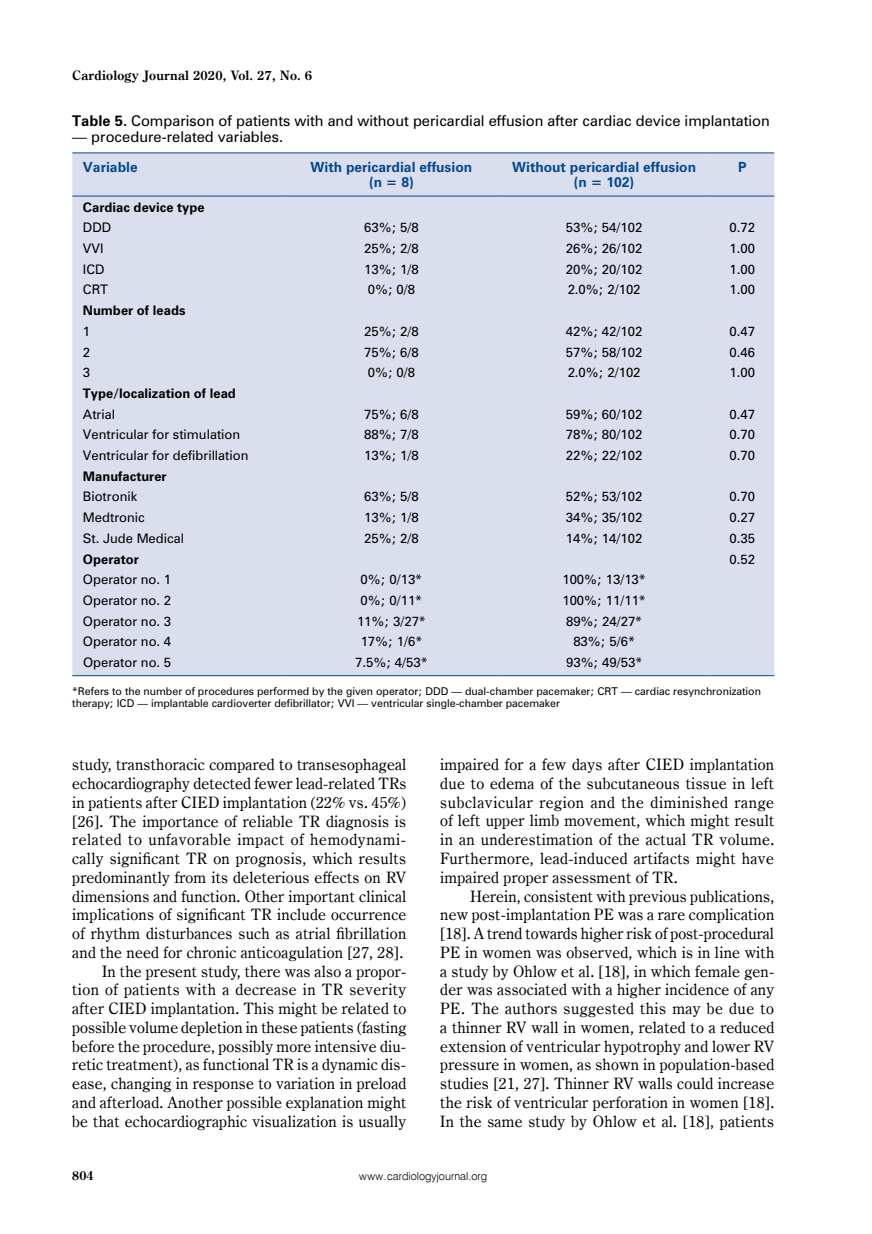
<style>
.page{position:relative;width:872px;height:1234px;background:#fff}
.page>*{position:absolute;margin:0;border:0;box-sizing:border-box;transform-origin:0 0}
.t1{font:15.75px/18.8px "Century Oldst EU";letter-spacing:.015em;color:#000;text-align:justify}
.t2{font:13.5px "Zurich PL";color:#000}
.t3{font:700 13.05px "Century Oldst EU";letter-spacing:.015em;color:#000}
.t4{font:700 12.75px/15px "Zurich PL";color:#004990;text-align:center}
.t5{font:700 12.75px "Century Oldst EU";color:#000}
.t6{font:12px "Zurich PL";color:#000}
.t7{font:700 12px "Zurich PL";color:#000}
.t8{font:10.95px "Swis 721 Lt EU";color:#000}
.t9{font:9.75px/11.9px "Zurich PL";color:#000}
.s1{font-weight:700}
</style>
<div class="page">
<div style="left:72px;top:153px;width:702px;height:522px;background:#dbdeed"></div>
<hr style="left:72px;top:152px;width:213px;height:1px;background:#004990">
<hr style="left:285px;top:152px;width:213px;height:1px;background:#004990">
<hr style="left:498px;top:152px;width:212px;height:1px;background:#004990">
<hr style="left:710px;top:152px;width:64px;height:1px;background:#004990">
<hr style="left:72px;top:196px;width:213px;height:1px;background:#004990">
<hr style="left:285px;top:196px;width:213px;height:1px;background:#004990">
<hr style="left:498px;top:196px;width:212px;height:1px;background:#004990">
<hr style="left:710px;top:196px;width:64px;height:1px;background:#004990">
<hr style="left:72px;top:675px;width:213px;height:1px;background:#004990">
<hr style="left:285px;top:675px;width:213px;height:1px;background:#004990">
<hr style="left:498px;top:675px;width:212px;height:1px;background:#004990">
<hr style="left:710px;top:675px;width:64px;height:1px;background:#004990">
<p class="t3" style="left:72px;top:68px;width:241px">Cardiology Journal 2020, Vol. 27, No. 6</p>
<p class="t2" style="left:72px;top:111px;width:699px"><span class="s1">Table 5.</span> Comparison of patients with and without pericardial effusion after cardiac device implantation</p>
<p class="t2" style="left:72px;top:128px;width:212px">— procedure-related variables.</p>
<p class="t4" style="left:83px;top:159px;width:56px">Variable</p>
<p class="t4" style="left:311px;top:159px;width:163px">With pericardial effusion (n = 8)</p>
<p class="t4" style="left:512px;top:159px;width:185px">Without pericardial effusion (n = 102)</p>
<p class="t4" style="left:738px;top:159px;width:10px">P</p>
<p class="t7" style="left:83px;top:199px;width:123px">Cardiac device type</p>
<p class="t6" style="left:83px;top:219px;width:30px">DDD</p>
<p class="t6" style="left:364px;top:219px;width:56px">63%; 5/8</p>
<p class="t6" style="left:566px;top:219px;width:78px">53%; 54/102</p>
<p class="t6" style="left:729px;top:219px;width:27px">0.72</p>
<p class="t6" style="left:83px;top:240px;width:22px">VVI</p>
<p class="t6" style="left:364px;top:240px;width:56px">25%; 2/8</p>
<p class="t6" style="left:566px;top:240px;width:78px">26%; 26/102</p>
<p class="t6" style="left:729px;top:240px;width:27px">1.00</p>
<p class="t6" style="left:83px;top:261px;width:23px">ICD</p>
<p class="t6" style="left:364px;top:261px;width:56px">13%; 1/8</p>
<p class="t6" style="left:566px;top:261px;width:78px">20%; 20/102</p>
<p class="t6" style="left:729px;top:261px;width:27px">1.00</p>
<p class="t6" style="left:83px;top:282px;width:27px">CRT</p>
<p class="t6" style="left:368px;top:282px;width:49px">0%; 0/8</p>
<p class="t6" style="left:567px;top:282px;width:74px">2.0%; 2/102</p>
<p class="t6" style="left:729px;top:282px;width:27px">1.00</p>
<p class="t7" style="left:83px;top:302px;width:104px">Number of leads</p>
<p class="t6" style="left:83px;top:323px;width:9px">1</p>
<p class="t6" style="left:364px;top:323px;width:56px">25%; 2/8</p>
<p class="t6" style="left:566px;top:323px;width:78px">42%; 42/102</p>
<p class="t6" style="left:729px;top:323px;width:27px">0.47</p>
<p class="t6" style="left:83px;top:344px;width:9px">2</p>
<p class="t6" style="left:364px;top:344px;width:56px">75%; 6/8</p>
<p class="t6" style="left:566px;top:344px;width:78px">57%; 58/102</p>
<p class="t6" style="left:729px;top:344px;width:27px">0.46</p>
<p class="t6" style="left:83px;top:364px;width:9px">3</p>
<p class="t6" style="left:368px;top:364px;width:49px">0%; 0/8</p>
<p class="t6" style="left:567px;top:364px;width:74px">2.0%; 2/102</p>
<p class="t6" style="left:729px;top:364px;width:27px">1.00</p>
<p class="t7" style="left:83px;top:385px;width:154px">Type/localization of lead</p>
<p class="t6" style="left:83px;top:406px;width:34px">Atrial</p>
<p class="t6" style="left:364px;top:406px;width:56px">75%; 6/8</p>
<p class="t6" style="left:566px;top:406px;width:78px">59%; 60/102</p>
<p class="t6" style="left:729px;top:406px;width:27px">0.47</p>
<p class="t6" style="left:83px;top:426px;width:159px">Ventricular for stimulation</p>
<p class="t6" style="left:364px;top:426px;width:56px">88%; 7/8</p>
<p class="t6" style="left:566px;top:426px;width:78px">78%; 80/102</p>
<p class="t6" style="left:729px;top:426px;width:27px">0.70</p>
<p class="t6" style="left:83px;top:447px;width:167px">Ventricular for defibrillation</p>
<p class="t6" style="left:364px;top:447px;width:56px">13%; 1/8</p>
<p class="t6" style="left:566px;top:447px;width:78px">22%; 22/102</p>
<p class="t6" style="left:729px;top:447px;width:27px">0.70</p>
<p class="t7" style="left:83px;top:468px;width:85px">Manufacturer</p>
<p class="t6" style="left:83px;top:488px;width:56px">Biotronik</p>
<p class="t6" style="left:364px;top:488px;width:56px">63%; 5/8</p>
<p class="t6" style="left:566px;top:488px;width:78px">52%; 53/102</p>
<p class="t6" style="left:729px;top:488px;width:27px">0.70</p>
<p class="t6" style="left:83px;top:509px;width:64px">Medtronic</p>
<p class="t6" style="left:364px;top:509px;width:56px">13%; 1/8</p>
<p class="t6" style="left:566px;top:509px;width:78px">34%; 35/102</p>
<p class="t6" style="left:729px;top:509px;width:27px">0.27</p>
<p class="t6" style="left:83px;top:530px;width:103px">St. Jude Medical</p>
<p class="t6" style="left:364px;top:530px;width:56px">25%; 2/8</p>
<p class="t6" style="left:566px;top:530px;width:78px">14%; 14/102</p>
<p class="t6" style="left:729px;top:530px;width:27px">0.35</p>
<p class="t7" style="left:83px;top:550px;width:57px">Operator</p>
<p class="t6" style="left:729px;top:550px;width:27px">0.52</p>
<p class="t6" style="left:83px;top:571px;width:90px">Operator no. 1</p>
<p class="t6" style="left:360px;top:571px;width:63px">0%; 0/13*</p>
<p class="t6" style="left:562px;top:571px;width:85px">100%; 13/13*</p>
<p class="t6" style="left:83px;top:592px;width:90px">Operator no. 2</p>
<p class="t6" style="left:361px;top:592px;width:63px">0%; 0/11*</p>
<p class="t6" style="left:562px;top:592px;width:85px">100%; 11/11*</p>
<p class="t6" style="left:83px;top:613px;width:90px">Operator no. 3</p>
<p class="t6" style="left:357px;top:613px;width:70px">11%; 3/27*</p>
<p class="t6" style="left:566px;top:613px;width:78px">89%; 24/27*</p>
<p class="t6" style="left:83px;top:633px;width:90px">Operator no. 4</p>
<p class="t6" style="left:361px;top:633px;width:63px">17%; 1/6*</p>
<p class="t6" style="left:573px;top:633px;width:63px">83%; 5/6*</p>
<p class="t6" style="left:83px;top:654px;width:90px">Operator no. 5</p>
<p class="t6" style="left:355px;top:654px;width:74px">7.5%; 4/53*</p>
<p class="t6" style="left:566px;top:654px;width:78px">93%; 49/53*</p>
<p class="t9" style="left:72px;top:684px;width:690px">*Refers to the number of procedures performed by the given operator; DDD — dual-chamber pacemaker; CRT — cardiac resynchronization therapy; ICD — implantable cardioverter defibrillator; VVI — ventricular single-chamber pacemaker</p>
<p class="t1" style="left:72px;top:755px;width:336px;text-align:right">study, transthoracic compared to transesophageal echocardiography detected fewer lead-related TRs in patients after CIED implantation (22% vs. 45%) [26]. The importance of reliable TR diagnosis is related to unfavorable impact of hemodynami&shy;cally significant TR on prognosis, which results predominantly from its deleterious effects on RV dimensions and function. Other important clinical implications of significant TR include occurrence of rhythm disturbances such as atrial fibrillation and the need for chronic anticoagulation [27, 28].<br>In the present study, there was also a propor&shy;tion of patients with a decrease in TR severity after CIED implantation. This might be related to possible volume depletion in these patients (fasting before the procedure, possibly more intensive diu&shy;retic treatment), as functional TR is a dynamic dis&shy;ease, changing in response to variation in preload and afterload. Another possible explanation might be that echocardiographic visualization is usually</p>
<p class="t1" style="left:440px;top:755px;width:335px">impaired for a few days after CIED implantation due to edema of the subcutaneous tissue in left subclavicular region and the diminished range of left upper limb movement, which might result in an underestimation of the actual TR volume.<br>Furthermore, lead-induced artifacts might have impaired proper assessment of TR.</p>
<p class="t1" style="left:440px;top:886px;width:335px;text-indent:30px">Herein, consistent with previous publications, new post-implantation PE was a rare complication [18]. A trend towards higher risk of post-procedural PE in women was observed, which is in line with a study by Ohlow et al. [18], in which female gen&shy;der was associated with a higher incidence of any PE. The authors suggested this may be due to a thinner RV wall in women, related to a reduced extension of ventricular hypotrophy and lower RV pressure in women, as shown in population-based studies [21, 27]. Thinner RV walls could increase the risk of ventricular perforation in women [18].<br>In the same study by Ohlow et al. [18], patients</p>
<p class="t5" style="left:72px;top:1167px;width:23px">804</p>
<p class="t8" style="left:359px;top:1169px;width:129px">www.cardiologyjournal.org</p>
</div>
